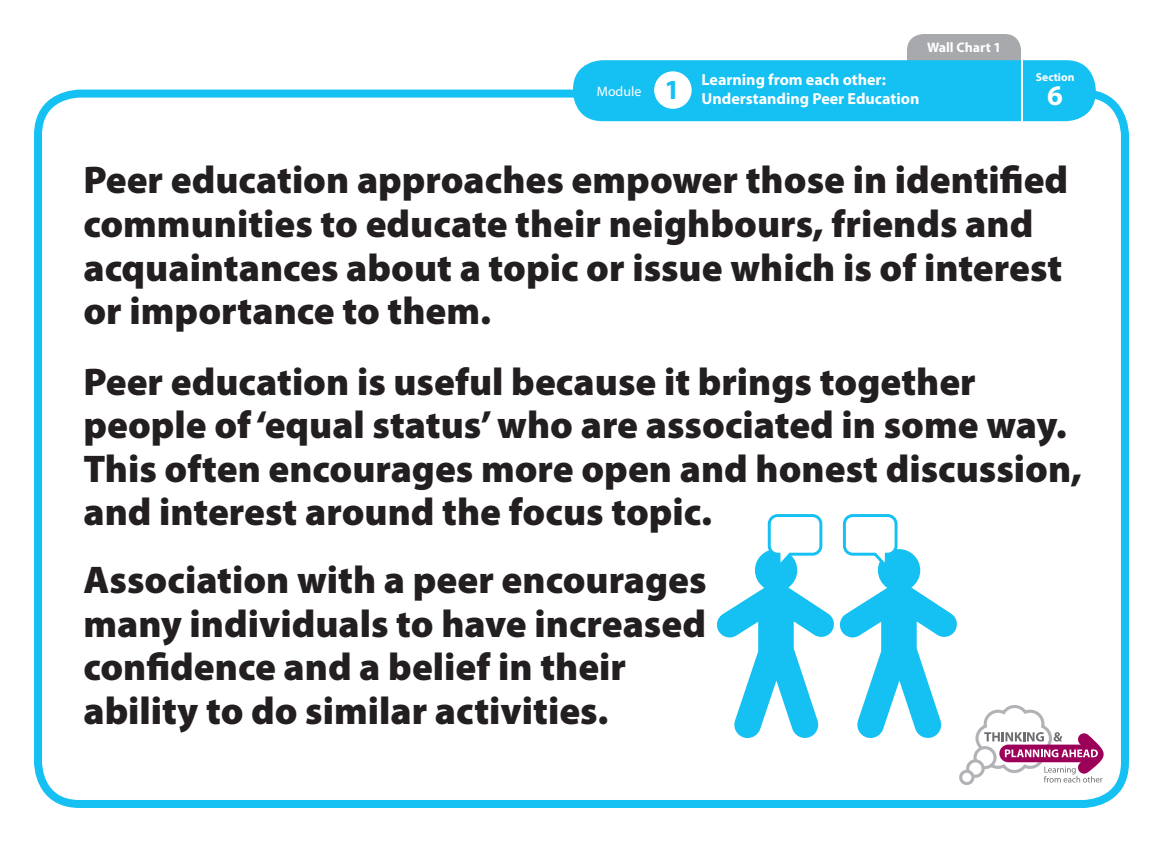
<style>
.page{position:relative;width:1163px;height:842px;background:#fff}
.page>*{position:absolute;margin:0;border:0;box-sizing:border-box;transform-origin:0 0}
.t1{font:900 38.7px/43.6px "Myriad Pro";color:#231f20}
.t2{font:700 28.5px "Myriad Pro";color:#fff}
.t3{font:700 16px/19px "Myriad Pro";color:#fff}
.t4{font:700 13.9px "Myriad Pro";color:#fff}
.t5{font:13.9px "Myriad Pro";color:#fff}
.t6{font:700 11.6px "Myriad Pro";color:#fff}
.s1{font-weight:700;font-size:27.7px;color:#15c0f2}
</style>
<div class="page">
<div style="left:34px;top:90px;width:1094px;height:718px;border:8px solid #15c0f2;border-radius:41px"></div>
<svg style="left:717px;top:514px;width:239px;height:224px"></svg>
<svg style="left:967px;top:761px;width:15px;height:15px"></svg>
<div style="left:965px;top:759px;width:19px;height:19px;border:3px solid #b2b3b7;border-radius:50%"></div>
<svg style="left:960px;top:771px;width:12px;height:12px"></svg>
<div style="left:958px;top:770px;width:16px;height:15px;border:3px solid #b2b3b7;border-radius:50%"></div>
<svg style="left:973px;top:705px;width:130px;height:77px"></svg>
<div style="left:906px;top:34px;width:114px;height:50px;background:#a8a9ad;border-radius:16px"></div>
<div style="left:573px;top:60px;width:522px;height:61px;background:#15c0f2;border-radius:29px"></div>
<div style="left:654px;top:71px;width:37px;height:38px;background:#fff;border-radius:50%"></div>
<hr style="left:1020px;top:38px;width:2px;height:85px;background:#fff">
<p class="t5" style="left:596px;top:82px;width:85px">Module <span class="s1">1</span></p>
<p class="t4" style="left:926px;top:38px;width:76px">Wall Chart 1</p>
<p class="t3" style="left:701px;top:70px;width:219px">Learning from each other:<br>Understanding Peer Education</p>
<p class="t6" style="left:1035px;top:70px;width:40px">Section</p>
<p class="t2" style="left:1046px;top:77px;width:17px">6</p>
<p class="t1" style="left:83px;top:157px;width:986px">Peer education approaches empower those in identified communities to educate their neighbours, friends and acquaintances about a topic or issue which is of interest or importance to them.</p>
<p class="t1" style="left:83px;top:358px;width:1000px">Peer education is useful because it brings together people of ‘equal status’ who are associated in some way.<br>This often encourages more open and honest discussion, and interest around the focus topic.</p>
<p class="t1" style="left:83px;top:556px;width:624px">Association with a peer encourages many individuals to have increased confidence and a belief in their ability to do similar activities.</p>
</div>
